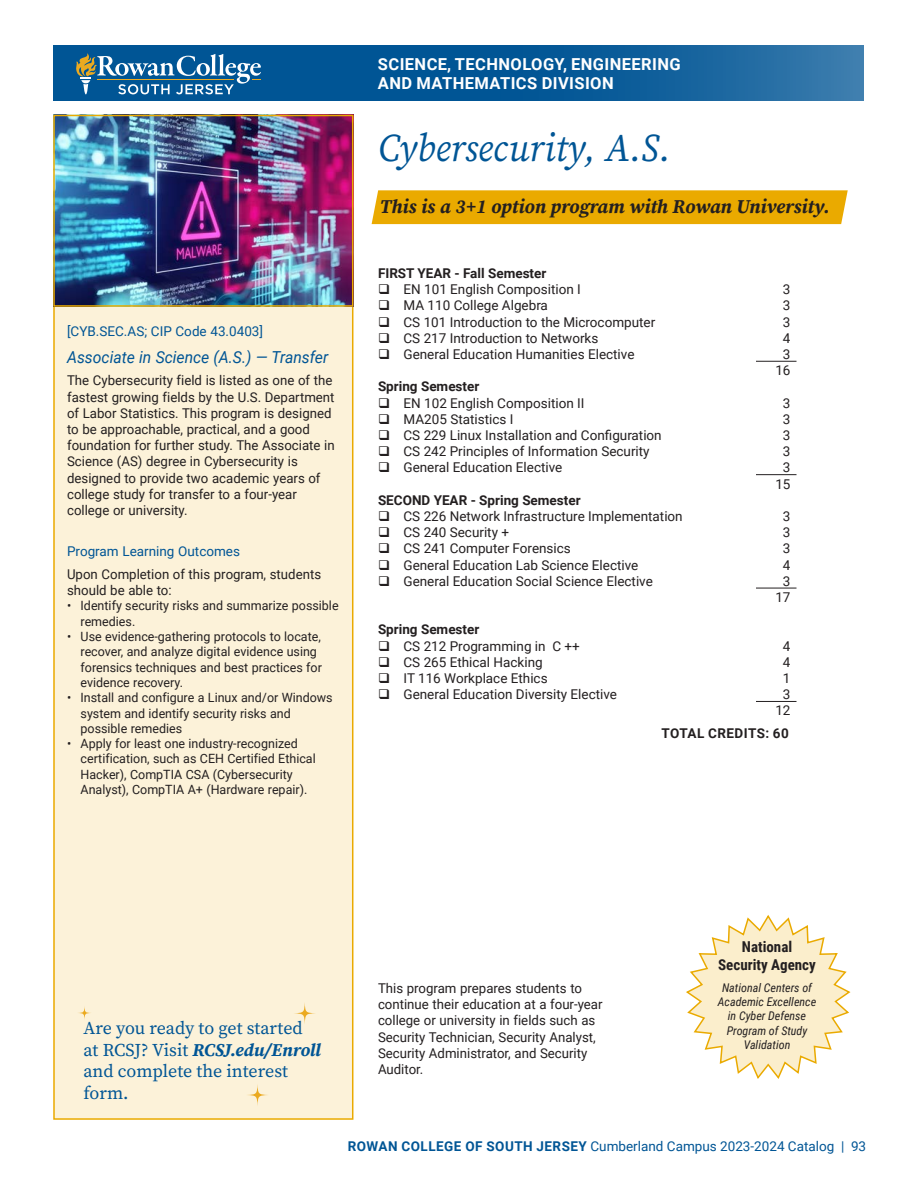
<style>
.page{position:relative;width:918px;height:1188px;background:#fff}
.page>*{position:absolute;margin:0;border:0;box-sizing:border-box;transform-origin:0 0}
.L3__ProgramHeadline{font:italic 39px "Source Serif Pro";color:#005595;scale:.95 1}
.Catalog_text_8_5{font:italic 700 19.5px "Source Serif Pro";color:#231f20}
.t1{font:18px/21.6px "Source Serif Pro";color:#005595}
.t2{font:700 16.5px/19.8px "Roboto";letter-spacing:.025em;color:#fff}
._4b__Degree_Subhead{font:italic 16.5px "Roboto";color:#005595;scale:.95 1}
.Course_Load{font:700 15px/18px "Roboto Condensed";color:#231f20;text-align:center}
._3b_Course_names{font:13.5px "Roboto";color:#231f20}
.Catalog_text_8_5-2{font:13.5px/16.2px "Roboto";color:#231f20}
._4c__Side_Text_Title{font:13.5px "Roboto";color:#005595}
.Total_Credits{font:700 13.5px "Roboto";color:#231f20}
._4c__Program_Learning_Outcomes{font:13.5px "Roboto";color:#005595}
.Total_Credits-2{font:700 13.5px "Roboto";letter-spacing:.035em;color:#231f20}
.total_credits{font:13.5px "Roboto";color:#231f20}
.t3{font:12.75px/15.3px "Roboto";color:#231f20}
.Course_Load-2{font:italic 12px/14.4px "Roboto Condensed";color:#231f20;text-align:center}
.s1{font-weight:700;font-style:italic}
.s2{font-weight:700}
</style>
<div class="page">
<div style="left:53px;top:115px;width:300px;height:1005px;background:#fcf2d9;border:2px solid #eaaa00"></div>
<svg style="left:54px;top:45px;width:810px;height:56px;background:#0d5d9a"></svg>
<svg style="left:76px;top:53px;width:185px;height:41px;background:#417ca5"></svg>
<svg style="left:246px;top:1084px;width:23px;height:22px"></svg>
<svg style="left:294px;top:1002px;width:22px;height:22px"></svg>
<svg style="left:77px;top:1006px;width:15px;height:14px"></svg>
<img style="left:56px;top:118px;width:294px;height:186px">
<div style="left:53px;top:115px;width:300px;height:192px;border:2px solid #eaaa00"></div>
<hr style="left:756px;top:361px;width:40px;height:1px;background:#231f20">
<hr style="left:756px;top:474px;width:40px;height:1px;background:#231f20">
<hr style="left:756px;top:588px;width:40px;height:1px;background:#231f20">
<hr style="left:756px;top:701px;width:40px;height:1px;background:#231f20">
<svg style="left:686px;top:915px;width:165px;height:164px"></svg>
<div style="left:372px;top:190px;width:476px;height:34px;background:#eaaa00"></div>
<p class="_4c__Side_Text_Title" style="left:67px;top:322px;width:197px">[CYB.SEC.AS; CIP Code 43.0403]</p>
<p class="_4b__Degree_Subhead" style="left:67px;top:345px;width:276px">Associate in Science (A.S.) — Transfer</p>
<p class="Catalog_text_8_5-2" style="left:67px;top:372px;width:269px">The Cybersecurity field is listed as one of the fastest growing fields by the U.S. Department of Labor Statistics. This program is designed to be approachable, practical, and a good foundation for further study. The Associate in Science (AS) degree in Cybersecurity is designed to provide two academic years of college study for transfer to a four-year college or university.</p>
<p class="_4c__Program_Learning_Outcomes" style="left:67px;top:542px;width:174px">Program Learning Outcomes</p>
<p class="Catalog_text_8_5-2" style="left:67px;top:566px;width:256px">Upon Completion of this program, students should be able to:</p>
<p class="t3" style="left:81px;top:598px;width:260px;text-indent:-14px">• Identify security risks and summarize possible remedies.</p>
<p class="t3" style="left:81px;top:628px;width:243px;text-indent:-14px">• Use evidence-gathering protocols to locate, recover, and analyze digital evidence using forensics techniques and best practices for evidence recovery.</p>
<p class="t3" style="left:81px;top:690px;width:254px;text-indent:-14px">• Install and configure a Linux and/or Windows system and identify security risks and possible remedies</p>
<p class="t3" style="left:81px;top:735px;width:237px;text-indent:-14px">• Apply for least one industry-recognized certification, such as CEH Certified Ethical Hacker), CompTIA CSA (Cybersecurity Analyst), CompTIA A+ (Hardware repair).</p>
<p class="t2" style="left:378px;top:53px;width:304px">SCIENCE, TECHNOLOGY, ENGINEERING<br>AND MATHEMATICS DIVISION</p>
<p class="L3__ProgramHeadline" style="left:378px;top:122px;width:310px">Cybersecurity, A.S.</p>
<p class="Catalog_text_8_5" style="left:380px;top:193px;width:452px">This is a 3+1 option program with Rowan University.</p>
<p class="Total_Credits" style="left:378px;top:264px;width:170px">FIRST YEAR - Fall Semester</p>
<p class="_3b_Course_names" style="left:378px;top:280px;width:204px">❑ EN 101 English Composition I</p>
<p class="_3b_Course_names" style="left:783px;top:280px;width:9px">3</p>
<p class="_3b_Course_names" style="left:378px;top:296px;width:171px">❑ MA 110 College Algebra</p>
<p class="_3b_Course_names" style="left:783px;top:296px;width:9px">3</p>
<p class="_3b_Course_names" style="left:378px;top:312px;width:279px">❑ CS 101 Introduction to the Microcomputer</p>
<p class="_3b_Course_names" style="left:783px;top:312px;width:9px">3</p>
<p class="_3b_Course_names" style="left:378px;top:328px;width:222px">❑ CS 217 Introduction to Networks</p>
<p class="_3b_Course_names" style="left:783px;top:328px;width:9px">4</p>
<p class="_3b_Course_names" style="left:378px;top:345px;width:258px">❑ General Education Humanities Elective</p>
<p class="_3b_Course_names" style="left:783px;top:345px;width:9px">3</p>
<p class="total_credits" style="left:775px;top:361px;width:17px">16</p>
<p class="Total_Credits" style="left:378px;top:377px;width:103px">Spring Semester</p>
<p class="_3b_Course_names" style="left:378px;top:393px;width:208px">❑ EN 102 English Composition II</p>
<p class="_3b_Course_names" style="left:783px;top:393px;width:9px">3</p>
<p class="_3b_Course_names" style="left:378px;top:409px;width:137px">❑ MA205 Statistics I</p>
<p class="_3b_Course_names" style="left:783px;top:409px;width:9px">3</p>
<p class="_3b_Course_names" style="left:378px;top:426px;width:285px">❑ CS 229 Linux Installation and Configuration</p>
<p class="_3b_Course_names" style="left:783px;top:426px;width:9px">3</p>
<p class="_3b_Course_names" style="left:378px;top:442px;width:273px">❑ CS 242 Principles of Information Security</p>
<p class="_3b_Course_names" style="left:783px;top:442px;width:9px">3</p>
<p class="_3b_Course_names" style="left:378px;top:458px;width:186px">❑ General Education Elective</p>
<p class="_3b_Course_names" style="left:783px;top:458px;width:9px">3</p>
<p class="total_credits" style="left:775px;top:474px;width:17px">15</p>
<p class="Total_Credits" style="left:378px;top:490px;width:204px">SECOND YEAR - Spring Semester</p>
<p class="_3b_Course_names" style="left:378px;top:507px;width:306px">❑ CS 226 Network Infrastructure Implementation</p>
<p class="_3b_Course_names" style="left:783px;top:507px;width:9px">3</p>
<p class="_3b_Course_names" style="left:378px;top:523px;width:133px">❑ CS 240 Security +</p>
<p class="_3b_Course_names" style="left:783px;top:523px;width:9px">3</p>
<p class="_3b_Course_names" style="left:378px;top:539px;width:194px">❑ CS 241 Computer Forensics</p>
<p class="_3b_Course_names" style="left:783px;top:539px;width:9px">3</p>
<p class="_3b_Course_names" style="left:378px;top:555px;width:262px">❑ General Education Lab Science Elective</p>
<p class="_3b_Course_names" style="left:783px;top:555px;width:9px">4</p>
<p class="_3b_Course_names" style="left:378px;top:571px;width:276px">❑ General Education Social Science Elective</p>
<p class="_3b_Course_names" style="left:783px;top:571px;width:9px">3</p>
<p class="total_credits" style="left:775px;top:588px;width:17px">17</p>
<p class="Total_Credits" style="left:378px;top:620px;width:103px">Spring Semester</p>
<p class="_3b_Course_names" style="left:378px;top:636px;width:203px">❑ CS 212 Programming in C ++</p>
<p class="_3b_Course_names" style="left:783px;top:636px;width:9px">4</p>
<p class="_3b_Course_names" style="left:378px;top:652px;width:166px">❑ CS 265 Ethical Hacking</p>
<p class="_3b_Course_names" style="left:783px;top:652px;width:9px">4</p>
<p class="_3b_Course_names" style="left:378px;top:669px;width:171px">❑ IT 116 Workplace Ethics</p>
<p class="_3b_Course_names" style="left:783px;top:669px;width:9px">1</p>
<p class="_3b_Course_names" style="left:378px;top:685px;width:241px">❑ General Education Diversity Elective</p>
<p class="_3b_Course_names" style="left:783px;top:685px;width:9px">3</p>
<p class="total_credits" style="left:775px;top:701px;width:17px">12</p>
<p class="Total_Credits-2" style="left:662px;top:724px;width:129px">TOTAL CREDITS: 60</p>
<h3 class="t1" style="left:84px;top:1017px;width:239px">Are you ready to get started at RCSJ? Visit <span class="s1">RCSJ.edu/Enroll </span>and complete the interest form.</h3>
<p class="Catalog_text_8_5-2" style="left:378px;top:980px;width:226px">This program prepares students to continue their education at a four-year college or university in fields such as Security Technician, Security Analyst, Security Administrator, and Security Auditor.</p>
<p class="Course_Load" style="left:718px;top:938px;width:99px">National<br>Security Agency</p>
<p class="Course_Load-2" style="left:718px;top:980px;width:100px">National Centers of<br>Academic Excellence in Cyber Defense<br>Program of Study<br>Validation</p>
<p class="_4c__Side_Text_Title" style="left:348px;top:1137px;width:520px"><span class="s2">ROWAN COLLEGE OF SOUTH JERSEY</span> Cumberland Campus 2023-2024 Catalog | 93</p>
</div>
